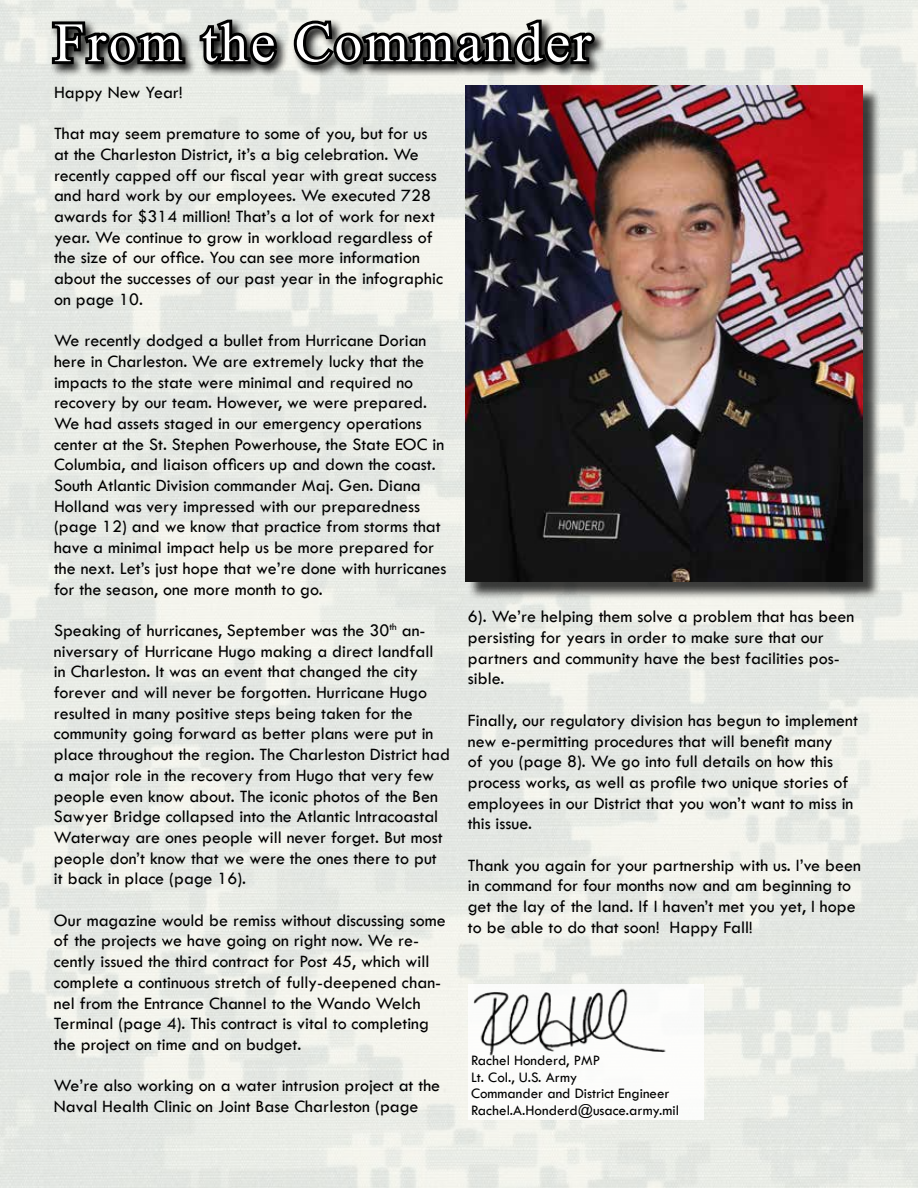
<style>
.page{position:relative;width:918px;height:1188px;background:#fff}
.page>*{position:absolute;margin:0;border:0;box-sizing:border-box;transform-origin:0 0}
.t1{font:55.5px "Times New Roman";letter-spacing:.05em;color:#fff}
.t2{font:18px/20.7px "Tw Cen";color:#000}
.t3{font:15px/16.5px "Tw Cen";color:#000}
</style>
<div class="page">
<img style="left:0;top:0;width:918px;height:1188px">
<div style="left:468px;top:985px;width:235px;height:135px;background:#fff"></div>
<div style="left:49px;top:17px;width:558px;height:60px;background:#000;opacity:.92"></div>
<svg style="left:49px;top:18px;width:139px;height:51px;background:#5b5c59"></svg>
<svg style="left:196px;top:15px;width:85px;height:55px;background:#616260"></svg>
<svg style="left:290px;top:12px;width:310px;height:58px;background:#6c6d6a"></svg>
<div style="left:467px;top:88px;width:414px;height:513px;background:#000;opacity:.75"></div>
<img style="left:465px;top:85px;width:397px;height:497px">
<img style="left:471px;top:979px;width:204px;height:77px">
<h1 class="t1" style="left:54px;top:3px;width:539px">From the Commander</h1>
<p class="t2" style="left:54px;top:82px;width:130px">Happy New Year!</p>
<p class="t2" style="left:54px;top:123px;width:390px">That may seem premature to some of you, but for us at the Charleston District, it’s a big celebration. We recently capped off our fiscal year with great success and hard work by our employees. We executed 728 awards for $314 million! That’s a lot of work for next year. We continue to grow in workload regardless of the size of our office. You can see more information about the successes of our past year in the infographic on page 10.</p>
<p class="t2" style="left:54px;top:330px;width:394px">We recently dodged a bullet from Hurricane Dorian here in Charleston. We are extremely lucky that the impacts to the state were minimal and required no recovery by our team. However, we were prepared.<br>We had assets staged in our emergency operations center at the St. Stephen Powerhouse, the State EOC in Columbia, and liaison officers up and down the coast.<br>South Atlantic Division commander Maj. Gen. Diana Holland was very impressed with our preparedness (page 12) and we know that practice from storms that have a minimal impact help us be more prepared for the next. Let’s just hope that we’re done with hurricanes for the season, one more month to go.</p>
<p class="t2" style="left:54px;top:620px;width:398px">Speaking of hurricanes, September was the 30<sup>th</sup> an&shy;niversary of Hurricane Hugo making a direct landfall<br>in Charleston. It was an event that changed the city forever and will never be forgotten. Hurricane Hugo resulted in many positive steps being taken for the community going forward as better plans were put in place throughout the region. The Charleston District had a major role in the recovery from Hugo that very few people even know about. The iconic photos of the Ben Sawyer Bridge collapsed into the Atlantic Intracoastal Waterway are ones people will never forget. But most people don’t know that we were the ones there to put it back in place (page 16).</p>
<p class="t2" style="left:54px;top:910px;width:393px">Our magazine would be remiss without discussing some of the projects we have going on right now. We re&shy;cently issued the third contract for Post 45, which will complete a continuous stretch of fully-deepened chan&shy;nel from the Entrance Channel to the Wando Welch Terminal (page 4). This contract is vital to completing the project on time and on budget.</p>
<p class="t2" style="left:54px;top:1075px;width:388px">We’re also working on a water intrusion project at the<br>Naval Health Clinic on Joint Base Charleston (page</p>
<p class="t2" style="left:468px;top:606px;width:388px">6). We’re helping them solve a problem that has been persisting for years in order to make sure that our partners and community have the best facilities pos&shy;sible.</p>
<p class="t2" style="left:468px;top:710px;width:391px">Finally, our regulatory division has begun to implement new e-permitting procedures that will benefit many<br>of you (page 8). We go into full details on how this process works, as well as profile two unique stories of employees in our District that you won’t want to miss in this issue.</p>
<p class="t2" style="left:468px;top:855px;width:395px">Thank you again for your partnership with us. I’ve been in command for four months now and am beginning to get the lay of the land. If I haven’t met you yet, I hope to be able to do that soon! Happy Fall!</p>
<p class="t3" style="left:471px;top:1052px;width:209px">Rachel Honderd, PMP<br>Lt. Col., U.S. Army<br>Commander and District Engineer<br>Rachel.A.Honderd@usace.army.mil</p>
</div>
